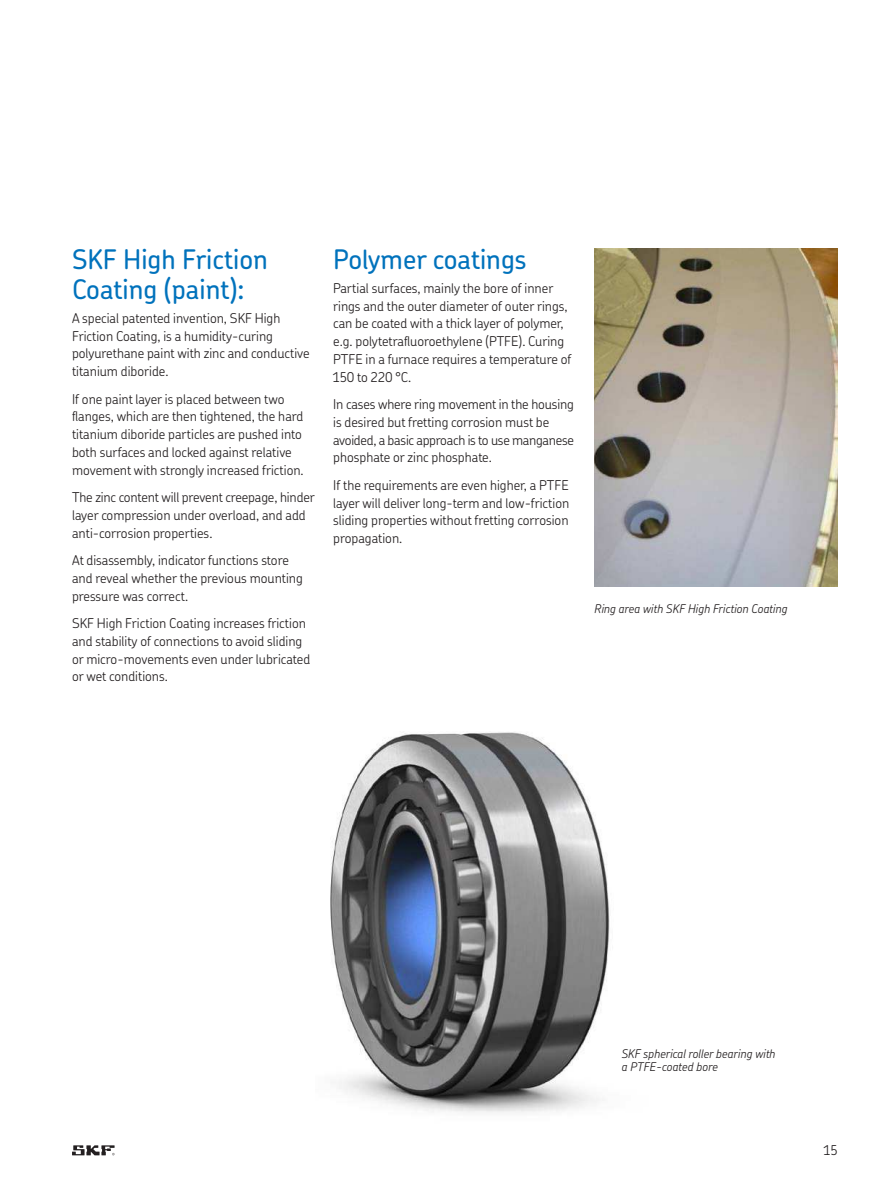
<style>
.page{position:relative;width:893px;height:1191px;background:#fff}
.page>*{position:absolute;margin:0;border:0;box-sizing:border-box;transform-origin:0 0}
.t1{font:500 27px/30px "SKF Chevin OT";color:#0072bc}
.t2{font:300 13.5px/17.9px "SKF Chevin OT";color:#231f20}
.t3{font:italic 300 12px/13.5px "SKF Chevin OT";color:#231f20}
</style>
<div class="page">
<img style="left:594px;top:249px;width:243px;height:338px">
<img style="left:330px;top:732px;width:280px;height:381px">
<svg style="left:72px;top:1145px;width:43px;height:10px"></svg>
<h1 class="t1" style="left:72px;top:245px;width:197px">SKF High Friction<br>Coating (paint):</h1>
<p class="t2" style="left:72px;top:310px;width:239px">A special patented invention, SKF High Friction Coating, is a humidity-curing polyurethane paint with zinc and conductive titanium diboride</p>
<p class="t2" style="left:72px;top:390px;width:233px">If one paint layer is placed between two flanges, which are then tightened, the hard titanium diboride particles are pushed into both surfaces and locked against relative movement with strongly increased friction</p>
<p class="t2" style="left:72px;top:489px;width:244px">The zinc content will prevent creepage, hinder layer compression under overload, and add anti-corrosion properties</p>
<p class="t2" style="left:72px;top:552px;width:232px">At disassembly, indicator functions store and reveal whether the previous mounting pressure was correct</p>
<p class="t2" style="left:72px;top:615px;width:240px">SKF High Friction Coating increases friction and stability of connections to avoid sliding or micro-movements even under lubricated or wet conditions</p>
<h1 class="t1" style="left:333px;top:245px;width:195px">Polymer coatings</h1>
<p class="t2" style="left:333px;top:280px;width:240px">Partial surfaces, mainly the bore of inner rings and the outer diameter of outer rings, can be coated with a thick layer of polymer, e g polytetrafluoroethylene (PTFE) Curing PTFE in a furnace requires a temperature of 150 to 220 °C</p>
<p class="t2" style="left:333px;top:396px;width:242px">In cases where ring movement in the housing is desired but fretting corrosion must be avoided, a basic approach is to use manganese phosphate or zinc phosphate</p>
<p class="t2" style="left:333px;top:477px;width:237px;text-align:justify">If the requirements are even higher, a PTFE layer will deliver long-term and low-friction sliding properties without fretting corrosion propagation</p>
<p class="t3" style="left:594px;top:603px;width:194px">Ring area with SKF High Friction Coating</p>
<p class="t3" style="left:621px;top:1047px;width:155px">SKF spherical roller bearing with a PTFE-coated bore</p>
<p class="t2" style="left:823px;top:1142px;width:15px">15</p>
</div>
